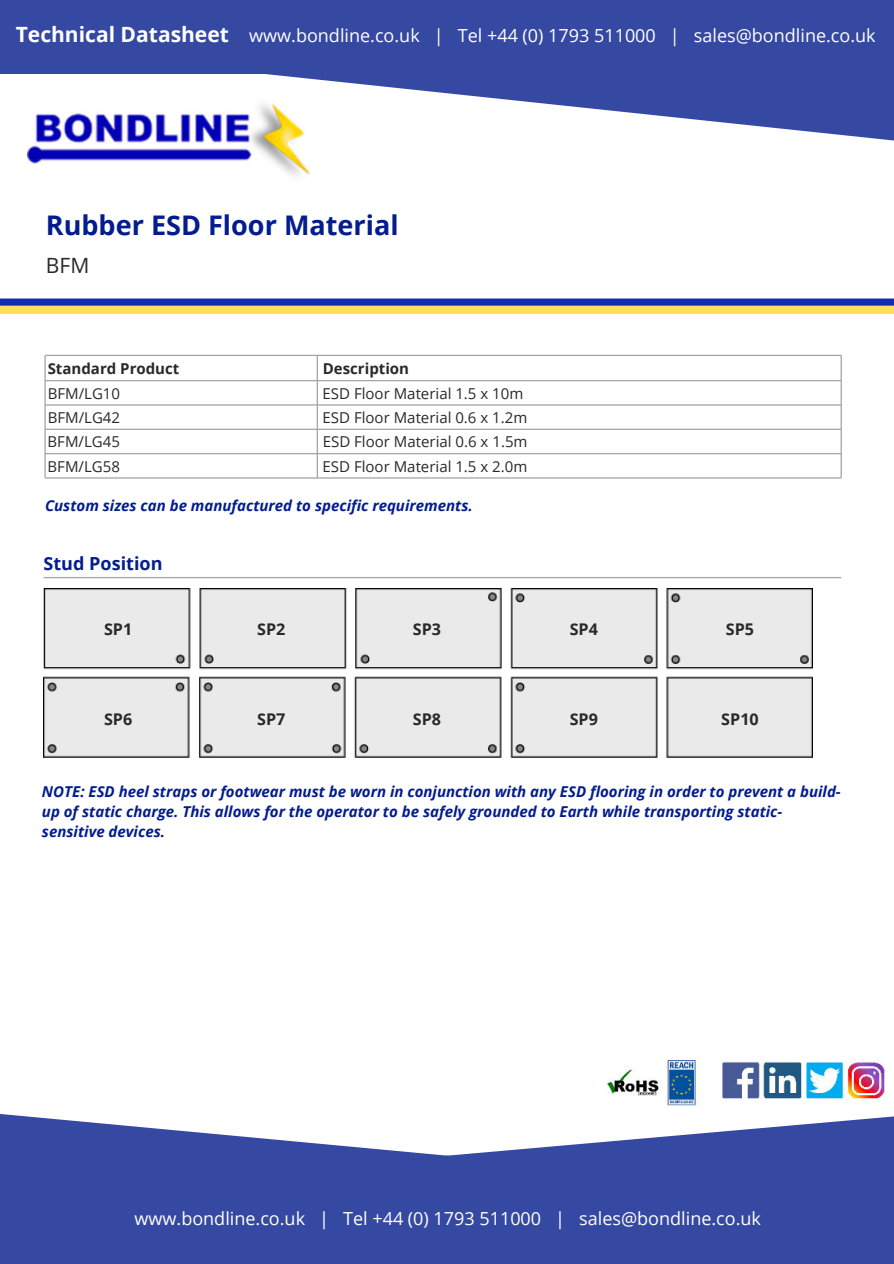
<style>
.page{position:relative;width:894px;height:1264px;background:#fff}
.page>*{position:absolute;margin:0;border:0;box-sizing:border-box;transform-origin:0 0}
.t1{font:700 27px "Open Sans";color:#031c8f}
.t2{font:21px "Open Sans";color:#292929}
.t3{font:18px "Open Sans";color:#fff}
.t4{font:700 18px "Open Sans";color:#031c8f}
.t5{font:700 16.2px "Open Sans";color:#292929}
.t6{font:italic 700 15px/20.2px "Open Sans";color:#031c8f}
.t7{font:15px/24.3px "Open Sans";color:#292929}
.t8{font:700 15px "Open Sans";color:#292929}
.s1{font-weight:700;font-size:21px}
</style>
<div class="page">
<svg style="left:265px;top:74px;width:628px;height:67px"></svg>
<div style="left:0;top:0;width:893px;height:74px;background:#3549a2"></div>
<img style="left:27px;top:98px;width:283px;height:78px">
<svg style="left:0;top:1114px;width:893px;height:76px;fill:#3549a2"></svg>
<div style="left:0;top:1190px;width:893px;height:73px;background:#3549a2"></div>
<svg style="left:0;top:298px;width:893px;height:16px;background:#93908a"></svg>
<img style="left:607px;top:1060px;width:92px;height:47px">
<img style="left:721px;top:1061px;width:163px;height:37px">
<img style="left:44px;top:588px;width:767px;height:169px">
<svg style="left:44px;top:577px;width:797px;height:1px"></svg>
<svg style="left:44px;top:355px;width:797px;height:123px"></svg>
<p class="t3" style="left:16px;top:23px;width:861px"><span class="s1">Technical Datasheet</span> www.bondline.co.uk | Tel +44 (0) 1793 511000 | sales@bondline.co.uk</p>
<h1 class="t1" style="left:46px;top:206px;width:354px">Rubber ESD Floor Material</h1>
<h2 class="t2" style="left:46px;top:251px;width:45px">BFM</h2>
<p class="t8" style="left:48px;top:358px;width:133px">Standard Product</p>
<p class="t7" style="left:48px;top:405px;width:74px">BFM/LG42</p>
<p class="t7" style="left:48px;top:381px;width:74px">BFM/LG10</p>
<p class="t8" style="left:323px;top:358px;width:88px">Description</p>
<p class="t7" style="left:322px;top:381px;width:202px">ESD Floor Material 1.5 x 10m</p>
<p class="t7" style="left:322px;top:405px;width:206px">ESD Floor Material 0.6 x 1.2m</p>
<p class="t7" style="left:48px;top:429px;width:74px">BFM/LG45<br>BFM/LG58</p>
<p class="t7" style="left:322px;top:429px;width:206px">ESD Floor Material 0.6 x 1.5m<br>ESD Floor Material 1.5 x 2.0m</p>
<p class="t6" style="left:45px;top:495px;width:429px">Custom sizes can be manufactured to specific requirements.</p>
<p class="t4" style="left:44px;top:551px;width:120px">Stud Position</p>
<p class="t5" style="left:104px;top:618px;width:30px">SP1</p>
<p class="t5" style="left:257px;top:618px;width:30px">SP2</p>
<p class="t5" style="left:413px;top:618px;width:30px">SP3</p>
<p class="t5" style="left:569px;top:618px;width:30px">SP4</p>
<p class="t5" style="left:725px;top:618px;width:30px">SP5</p>
<p class="t5" style="left:104px;top:707px;width:30px">SP6</p>
<p class="t5" style="left:257px;top:707px;width:30px">SP7</p>
<p class="t5" style="left:413px;top:707px;width:30px">SP8</p>
<p class="t5" style="left:569px;top:707px;width:30px">SP9</p>
<p class="t5" style="left:721px;top:707px;width:39px">SP10</p>
<p class="t6" style="left:42px;top:780px;width:800px">NOTE: ESD heel straps or footwear must be worn in conjunction with any ESD flooring in order to prevent a build&shy;up of static charge. This allows for the operator to be safely grounded to Earth while transporting static&shy;sensitive devices.</p>
<p class="t3" style="left:134px;top:1205px;width:627px">www.bondline.co.uk | Tel +44 (0) 1793 511000 | sales@bondline.co.uk</p>
</div>
